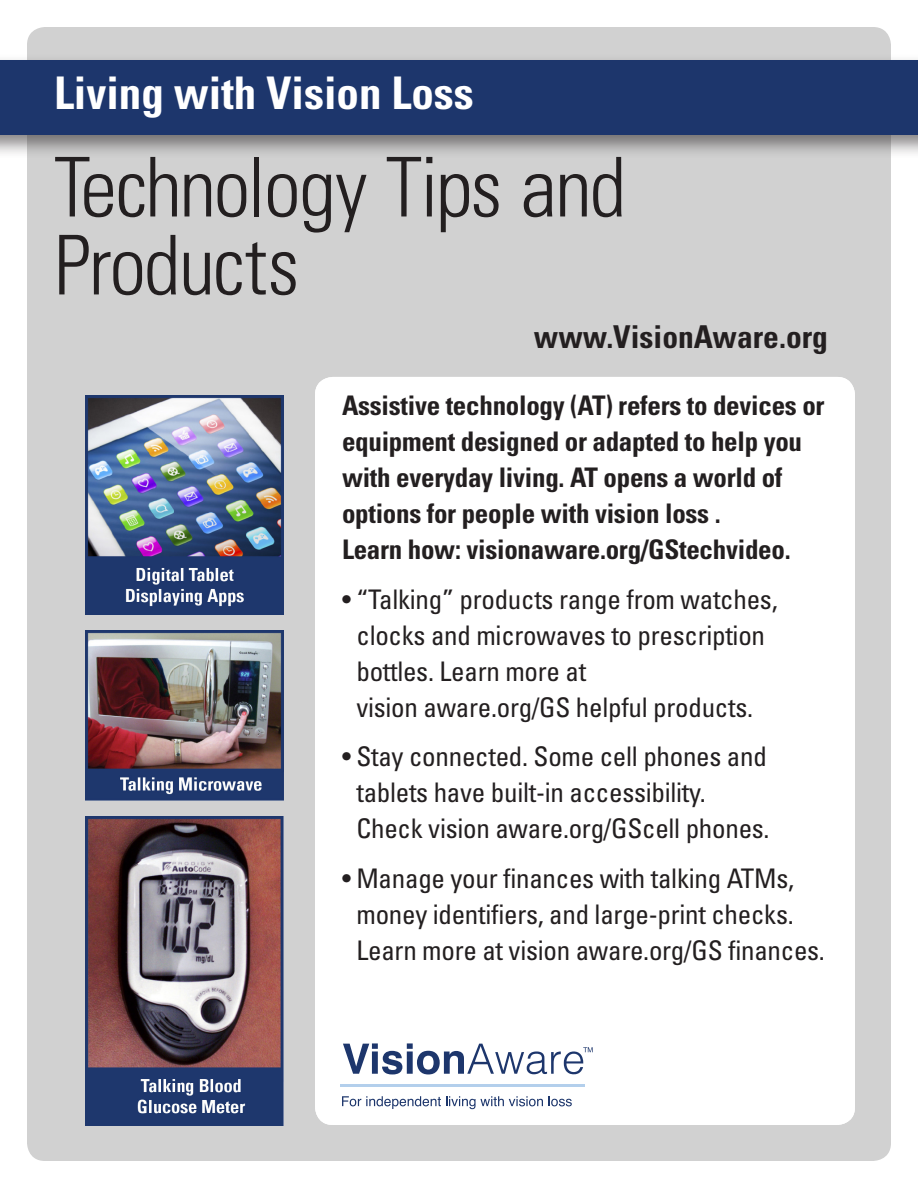
<style>
.page{position:relative;width:918px;height:1188px;background:#fff}
.page>*{position:absolute;margin:0;border:0;box-sizing:border-box;transform-origin:0 0}
.t1{font:300 condensed 82.5px "Univers LT Std";letter-spacing:-.025em;color:#231f20}
.t2{font:700 condensed 45px "Univers LT Std";color:#fff}
.t3{font:700 condensed 31.5px "Univers LT Std";color:#231f20}
.t4{font:condensed 27px/36px "Univers LT Std";letter-spacing:-.01em;color:#231f20}
.t5{font:700 condensed 27px/36px "Univers LT Std";letter-spacing:-.01em;color:#231f20}
</style>
<div class="page">
<div style="left:27px;top:27px;width:864px;height:1134px;background:#d1d1d1;border-radius:18px"></div>
<div style="left:0;top:53px;width:918px;height:106px;background:#231f20;opacity:.55"></div>
<div style="left:0;top:60px;width:918px;height:74px;background:#1d366c"></div>
<div style="left:315px;top:377px;width:540px;height:748px;background:#fff;border-radius:18px"></div>
<img style="left:86px;top:396px;width:198px;height:219px">
<img style="left:86px;top:631px;width:198px;height:169px">
<img style="left:86px;top:816px;width:198px;height:309px">
<svg style="left:342px;top:1096px;width:201px;height:13px"></svg>
<svg style="left:549px;top:1096px;width:23px;height:10px"></svg>
<hr style="left:341px;top:1085px;width:244px;height:2px;background:#b3cfec">
<svg style="left:343px;top:1043px;width:250px;height:31px"></svg>
<p class="t2" style="left:54px;top:66px;width:421px">Living with Vision Loss</p>
<p class="t1" style="left:54px;top:138px;width:574px">Technology Tips and</p>
<p class="t1" style="left:54px;top:216px;width:247px">Products</p>
<p class="t3" style="left:534px;top:317px;width:296px">www.VisionAware.org</p>
<p class="t5" style="left:342px;top:388px;width:484px">Assistive technology (AT) refers to devices or equipment designed or adapted to help you with everyday living. AT opens a world of options for people with vision loss .<br>Learn how: visionaware.org/GStechvideo.</p>
<p class="t4" style="left:356px;top:581px;width:423px;text-indent:-14px">• “Talking” products range from watches, clocks and microwaves to prescription bottles. Learn more at<br>vision aware.org/GS helpful products.</p>
<p class="t4" style="left:356px;top:738px;width:415px;text-indent:-14px">• Stay connected. Some cell phones and tablets have built-in accessibility.<br>Check vision aware.org/GScell phones.</p>
<p class="t4" style="left:356px;top:860px;width:470px;text-indent:-14px">• Manage your finances with talking ATMs, money identifiers, and large-print checks.<br>Learn more at vision aware.org/GS finances.</p>
</div>
